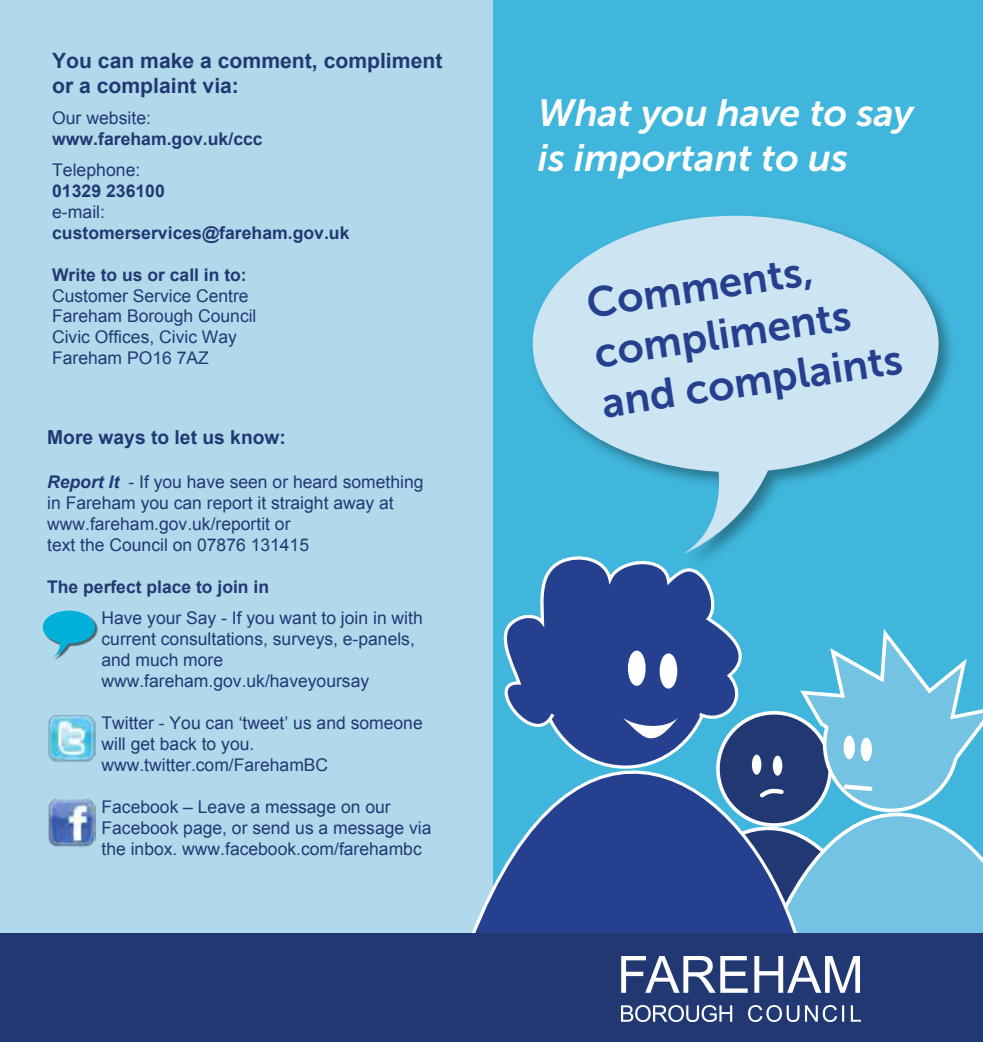
<style>
.page{position:relative;width:983px;height:1042px;background:#fff}
.page>*{position:absolute;margin:0;border:0;box-sizing:border-box;transform-origin:0 0}
.t1{font:42px/50.2px "Museo Sans 700";color:#25408f}
.t2{font:italic 37.8px "Museo Sans 700";color:#fff}
.t3{font:700 21px/25.2px "Arial";color:#223873}
.t4{font:700 19.25px "Arial";color:#223873}
.t5{font:17.5px/21px "Arial";color:#223873}
.t6{font:700 17.5px/21px "Arial";color:#223873}
.s1{font-weight:400}
.s2{font-weight:700}
.s3{font-weight:700;font-style:italic}
</style>
<div class="page">
<div style="left:491px;top:0;width:491px;height:1037px;background:#40b6dc"></div>
<div style="left:0;top:0;width:492px;height:1037px;background:#b0d9ec"></div>
<div style="left:529px;top:212px;width:426px;height:358px;background:#000;opacity:.35"></div>
<div style="left:532px;top:216px;width:406px;height:256px;background:#cde5f2;border-radius:50%"></div>
<svg style="left:682px;top:466px;width:114px;height:89px"></svg>
<img style="left:48px;top:799px;width:48px;height:48px">
<img style="left:48px;top:715px;width:48px;height:47px">
<svg style="left:466px;top:752px;width:157px;height:182px"></svg>
<svg style="left:492px;top:549px;width:265px;height:203px;fill:#25408f"></svg>
<svg style="left:623px;top:624px;width:359px;height:310px"></svg>
<div style="left:0;top:934px;width:982px;height:108px;background:#223873"></div>
<div style="left:43px;top:611px;width:55px;height:49px;background:#000;opacity:.55"></div>
<div style="left:43px;top:610px;width:52px;height:33px;background:#00b0d8;border-radius:50%"></div>
<svg style="left:53px;top:640px;width:22px;height:17px"></svg>
<img style="left:621px;top:956px;width:239px;height:66px">
<h1 class="t3" style="left:52px;top:48px;width:391px">You can make a comment, compliment or a complaint via:</h1>
<p class="t5" style="left:52px;top:107px;width:100px">Our website:</p>
<h2 class="t6" style="left:52px;top:129px;width:212px">www.fareham.gov.uk/ccc</h2>
<h1 class="t5" style="left:52px;top:159px;width:90px">Telephone:</h1>
<p class="t6" style="left:52px;top:180px;width:114px">01329 236100</p>
<p class="t6" style="left:52px;top:201px;width:299px"><span class="s1">e-mail: </span>customerservices@fareham.gov.uk</p>
<p class="t5" style="left:52px;top:265px;width:206px"><span class="s2">Write to us or call in to:<br></span>Customer Service Centre<br>Fareham Borough Council<br>Civic Offices, Civic Way<br>Fareham PO16 7AZ</p>
<p class="t4" style="left:47px;top:424px;width:240px">More ways to let us know:</p>
<p class="t5" style="left:47px;top:471px;width:377px"><span class="s3">Report It</span> - If you have seen or heard something in Fareham you can report it straight away at www.fareham.gov.uk/reportit or<br>text the Council on 07876 131415</p>
<p class="t5" style="left:101px;top:571px;width:322px;line-height:31px;text-indent:-54px"><span class="s2">The perfect place to join in<br></span>Have your Say - If you want to join in with</p>
<p class="t5" style="left:101px;top:628px;width:315px">current consultations, surveys, e-panels, and much more www.fareham.gov.uk/haveyoursay</p>
<p class="t5" style="left:101px;top:712px;width:322px">Twitter - You can ‘tweet’ us and someone will get back to you. www.twitter.com/FarehamBC</p>
<p class="t5" style="left:101px;top:796px;width:331px">Facebook – Leave a message on our<br>Facebook page, or send us a message via the inbox. www.facebook.com/farehambc</p>
<h1 class="t2" style="left:538px;top:92px;width:377px">What you have to say</h1>
<h1 class="t2" style="left:538px;top:137px;width:312px">is important to us</h1>
<p class="t1" style="left:583px;top:277px;width:306px;rotate:-8deg">Comments, compliments and complaints</p>
</div>
